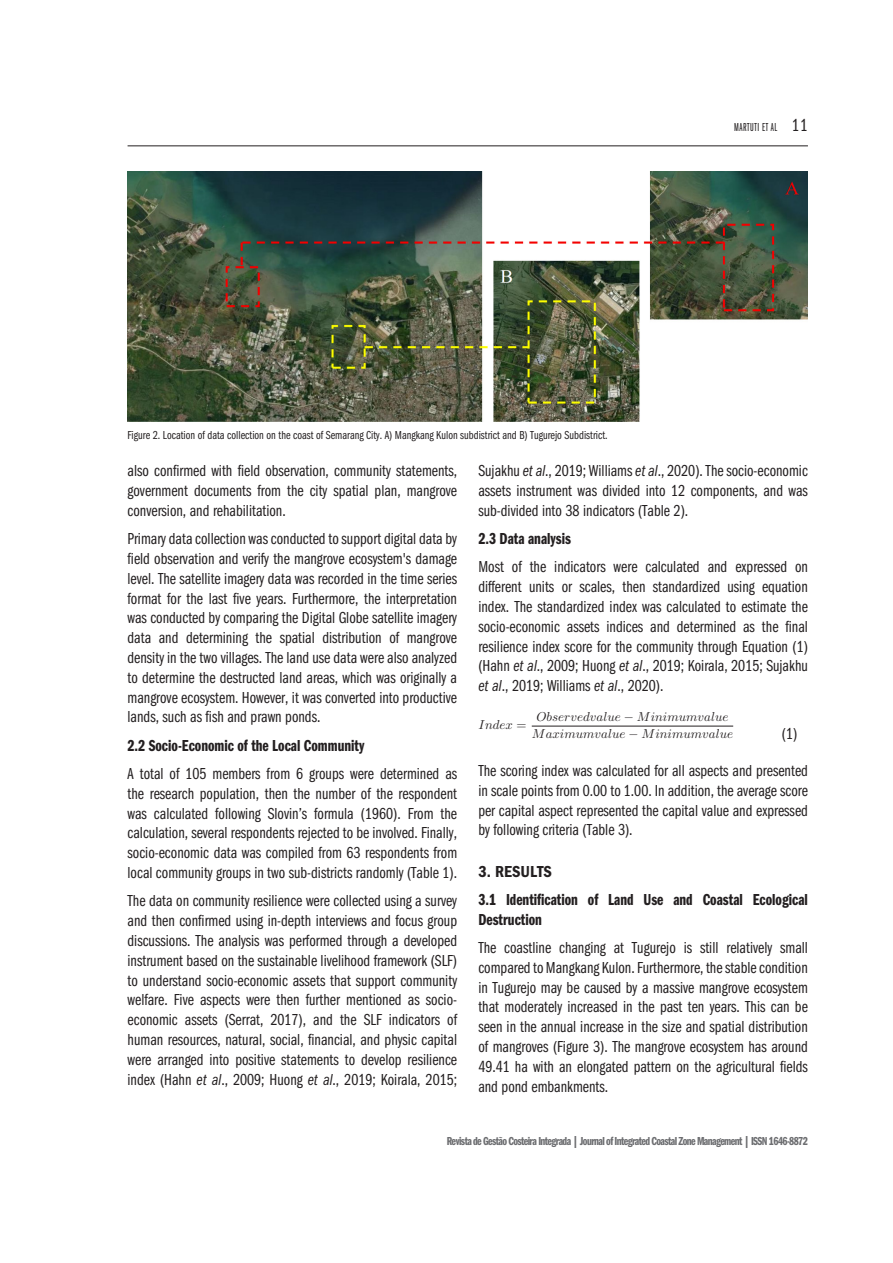
<style>
.page{position:relative;width:893px;height:1263px;background:#fff}
.page>*{position:absolute;margin:0;border:0;box-sizing:border-box;transform-origin:0 0}
.Corpo{font:16.5px/19.8px "ITC Franklin Gothic Std Bk Cp";color:#231f20;text-align:justify}
._1_1{font:16.5px/19.8px "ITC Franklin Gothic Std Dm Cp";color:#231f20}
._1{font:16.5px "ITC Franklin Gothic Std Dm Cd";color:#231f20}
.t1{font:12.9px/17.5px "CMMI10";color:#231f20;text-align:center}
.Legenda{font:12px "ITC Franklin Gothic Std Bk Cp";color:#231f20}
.t2{font:12px "ITC Franklin Gothic Std Dm Cp";letter-spacing:-.05em;color:#6c6d70}
.t3{font:12px "ITC Franklin Gothic Std Bk X Cp";color:#231f20;scale:.9 1}
.s1{font-family:"ITC Franklin Gothic Std";font-stretch:condensed;font-size:18px}
.s2{font-family:"ITC Franklin Gothic Std Bk Cp It"}
.s3{font-family:"CMR10"}
.s4{font-family:"CMSY10"}
</style>
<div class="page">
<hr style="left:128px;top:145px;width:680px;height:1px;background:#231f20">
<hr style="left:532px;top:726px;width:201px;height:1px;background:#231f20">
<img style="left:128px;top:171px;width:680px;height:250px">
<p class="Legenda" style="left:128px;top:428px;width:482px">Figure 2. Location of data collection on the coast of Semarang City. A) Mangkang Kulon subdistrict and B) Tugurejo Subdistrict.</p>
<p class="t3" style="left:734px;top:121px;width:83px">MARTUTI ET AL <span class="s1">11</span></p>
<p class="Corpo" style="left:128px;top:461px;width:331px">also confirmed with field observation, community statements, government documents from the city spatial plan, mangrove conversion, and rehabilitation.</p>
<p class="Corpo" style="left:128px;top:529px;width:331px">Primary data collection was conducted to support digital data by field observation and verify the mangrove ecosystem's damage level. The satellite imagery data was recorded in the time series format for the last five years. Furthermore, the interpretation was conducted by comparing the Digital Globe satellite imagery data and determining the spatial distribution of mangrove density in the two villages. The land use data were also analyzed to determine the destructed land areas, which was originally a mangrove ecosystem. However, it was converted into productive lands, such as fish and prawn ponds.</p>
<p class="_1_1" style="left:128px;top:736px;width:238px">2.2 Socio-Economic of the Local Community</p>
<p class="Corpo" style="left:128px;top:764px;width:331px">A total of 105 members from 6 groups were determined as the research population, then the number of the respondent was calculated following Slovin’s formula (1960). From the calculation, several respondents rejected to be involved. Finally, socio-economic data was compiled from 63 respondents from local community groups in two sub-districts randomly (Table 1).</p>
<p class="Corpo" style="left:128px;top:891px;width:331px">The data on community resilience were collected using a survey and then confirmed using in-depth interviews and focus group discussions. The analysis was performed through a developed instrument based on the sustainable livelihood framework (SLF) to understand socio-economic assets that support community welfare. Five aspects were then further mentioned as socio&shy;economic assets (Serrat, 2017), and the SLF indicators of human resources, natural, social, financial, and physic capital were arranged into positive statements to develop resilience index (Hahn <span class="s2">et al</span>., 2009; Huong <span class="s2">et al</span>., 2019; Koirala, 2015;</p>
<p class="Corpo" style="left:478px;top:461px;width:331px">Sujakhu <span class="s2">et al</span>., 2019; Williams <span class="s2">et al</span>., 2020). The socio-economic assets instrument was divided into 12 components, and was sub-divided into 38 indicators (Table 2).</p>
<p class="_1_1" style="left:478px;top:529px;width:94px">2.3 Data analysis</p>
<p class="Corpo" style="left:478px;top:557px;width:331px">Most of the indicators were calculated and expressed on different units or scales, then standardized using equation index. The standardized index was calculated to estimate the socio-economic assets indices and determined as the final resilience index score for the community through Equation (1) (Hahn <span class="s2">et al</span>., 2009; Huong <span class="s2">et al</span>., 2019; Koirala, 2015; Sujakhu <span class="s2">et al</span>., 2019; Williams <span class="s2">et al</span>., 2020).</p>
<p class="t1" style="left:478px;top:717px;width:50px">Index <span class="s3">=</span></p>
<p class="t1" style="left:532px;top:708px;width:203px">Observedvalue <span class="s4">−</span> Minimumvalue<br>Maximumvalue <span class="s4">−</span> Minimumvalue</p>
<p class="Corpo" style="left:782px;top:724px;width:17px">(1)</p>
<p class="Corpo" style="left:478px;top:761px;width:331px">The scoring index was calculated for all aspects and presented in scale points from 0.00 to 1.00. In addition, the average score per capital aspect represented the capital value and expressed by following criteria (Table 3).</p>
<p class="_1" style="left:478px;top:862px;width:75px">3. RESULTS</p>
<p class="_1_1" style="left:478px;top:890px;width:331px">3.1 Identification of Land Use and Coastal Ecological<br>Destruction</p>
<p class="Corpo" style="left:478px;top:938px;width:331px">The coastline changing at Tugurejo is still relatively small compared to Mangkang Kulon. Furthermore, the stable condition in Tugurejo may be caused by a massive mangrove ecosystem that moderately increased in the past ten years. This can be seen in the annual increase in the size and spatial distribution of mangroves (Figure 3). The mangrove ecosystem has around 49.41 ha with an elongated pattern on the agricultural fields and pond embankments.</p>
<p class="t2" style="left:447px;top:1134px;width:363px">Revista de Gestão Costeira Integrada | Journal of Integrated Coastal Zone Management | ISSN 1646-8872</p>
</div>
